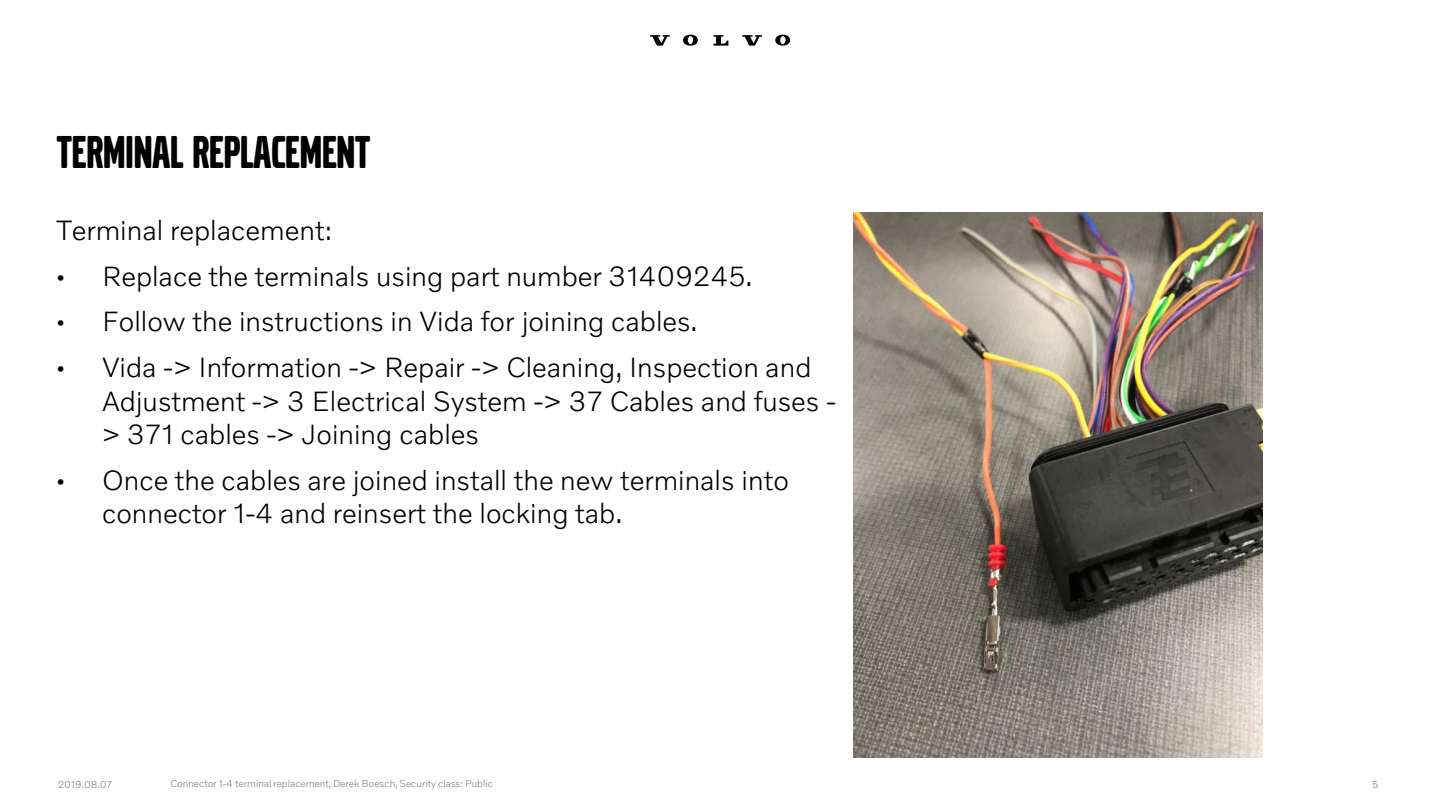
<style>
.page{position:relative;width:1441px;height:811px;background:#fff}
.page>*{position:absolute;margin:0;border:0;box-sizing:border-box;transform-origin:0 0}
.t1{font:48px "Volvo Broad Pro";color:#000}
.t2{font:300 28.2px "Volvo Novum";color:#000}
.t3{font:300 28px/33.6px "Volvo Novum";color:#000}
.t4{font:300 10px "Volvo Novum";color:#7f7f7f}
.s1{font-family:"Arial";font-weight:400;font-size:22.4px}
</style>
<div class="page">
<svg style="left:650px;top:35px;width:19px;height:11px"></svg>
<svg style="left:713px;top:35px;width:15px;height:11px"></svg>
<svg style="left:683px;top:35px;width:15px;height:11px"></svg>
<svg style="left:742px;top:35px;width:20px;height:11px"></svg>
<svg style="left:775px;top:35px;width:15px;height:11px"></svg>
<img style="left:853px;top:212px;width:409px;height:545px">
<h1 class="t1" style="left:57px;top:136px;width:315px">TERMINAL REPLACEMENT</h1>
<p class="t2" style="left:57px;top:212px;width:277px">Terminal replacement:</p>
<p class="t3" style="left:57px;top:258px;width:697px"><span class="s1">•</span> Replace the terminals using part number 31409245.</p>
<p class="t3" style="left:57px;top:303px;width:642px"><span class="s1">•</span> Follow the instructions in Vida for joining cables.</p>
<p class="t3" style="left:57px;top:349px;width:756px"><span class="s1">•</span> Vida -&gt; Information -&gt; Repair -&gt; Cleaning, Inspection and</p>
<p class="t2" style="left:102px;top:382px;width:736px">Adjustment -&gt; 3 Electrical System -&gt; 37 Cables and fuses -</p>
<p class="t3" style="left:102px;top:416px;width:378px">&gt; 371 cables -&gt; Joining cables</p>
<p class="t3" style="left:102px;top:462px;width:688px;text-indent:-45px"><span class="s1">•</span> Once the cables are joined install the new terminals into connector 1-4 and reinsert the locking tab.</p>
<p class="t4" style="left:58px;top:777px;width:56px">2019.08.07</p>
<p class="t4" style="left:170px;top:777px;width:324px">Connector 1-4 terminal replacement, Derek Boesch, Security class: Public</p>
<p class="t4" style="left:1372px;top:777px;width:8px">5</p>
</div>
